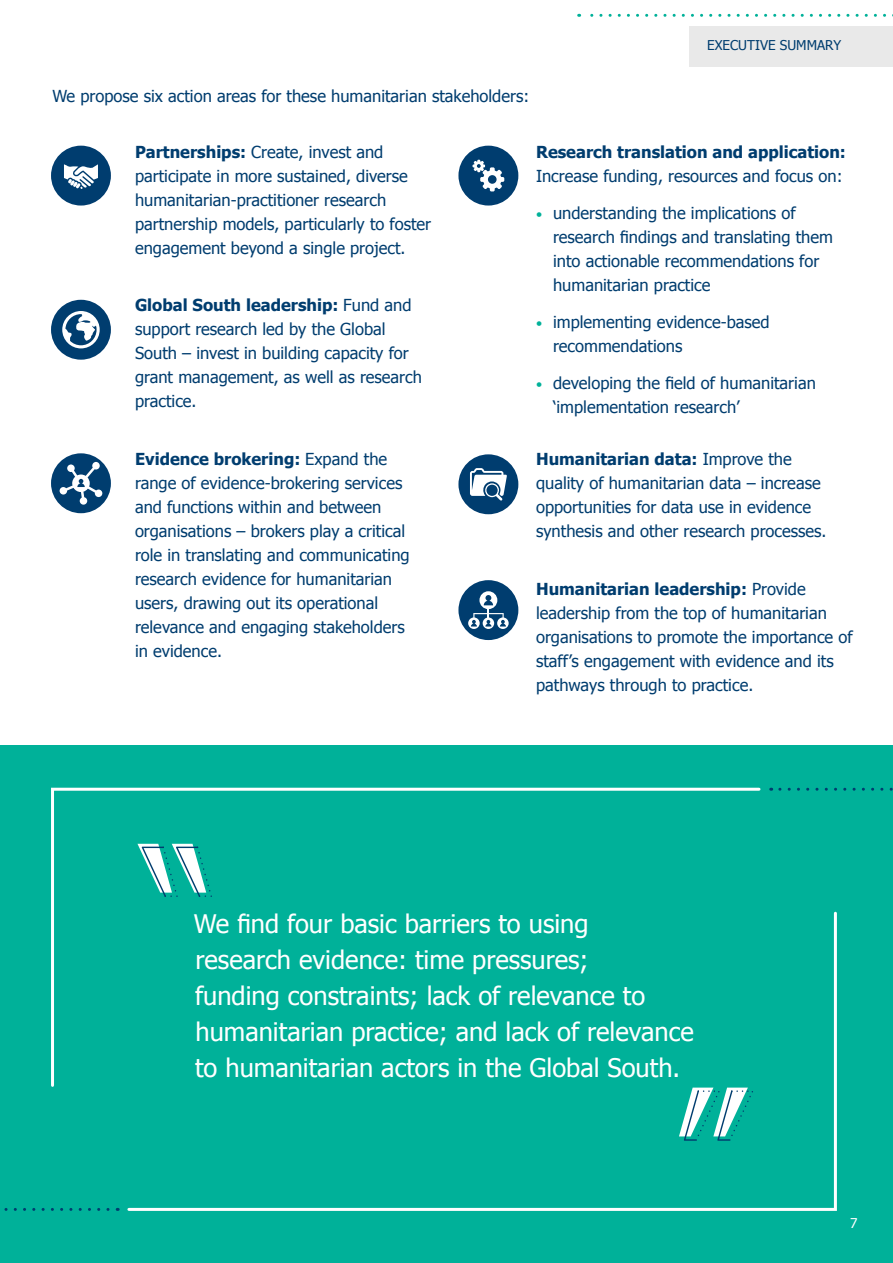
<style>
.page{position:relative;width:893px;height:1263px;background:#fff}
.page>*{position:absolute;margin:0;border:0;box-sizing:border-box;transform-origin:0 0}
.t1{font:25.5px/36px "Tahoma";color:#fff}
.t2{font:16.5px/24px "Tahoma";color:#003d6f}
.t3{font:700 16.5px "Tahoma";color:#003d6f}
.t4{font:13.5px "Tahoma";color:#003d6f}
.t5{font:13.5px "Tahoma";color:#fff}
.s1{font-weight:700}
.s2{font-size:13.5px;color:#00b199}
</style>
<div class="page">
<div style="left:0;top:746px;width:893px;height:517px;background:#00b199"></div>
<div style="left:690px;top:27px;width:203px;height:40px;background:#e9e9e9"></div>
<svg style="left:579px;top:14px;width:306px;height:3px"></svg>
<div style="left:458px;top:580px;width:60px;height:60px;background:#003d6f;border-radius:50%"></div>
<svg style="left:51px;top:787px;width:710px;height:300px"></svg>
<svg style="left:126px;top:910px;width:711px;height:301px"></svg>
<svg style="left:780px;top:788px;width:113px;height:3px"></svg>
<svg style="left:4px;top:1208px;width:104px;height:3px"></svg>
<svg style="left:468px;top:591px;width:41px;height:38px"></svg>
<div style="left:458px;top:454px;width:60px;height:60px;background:#003d6f;border-radius:50%"></div>
<svg style="left:470px;top:468px;width:37px;height:32px"></svg>
<div style="left:51px;top:300px;width:60px;height:60px;background:#003d6f;border-radius:50%"></div>
<div style="left:51px;top:453px;width:60px;height:60px;background:#003d6f;border-radius:50%"></div>
<svg style="left:60px;top:462px;width:42px;height:43px"></svg>
<div style="left:51px;top:146px;width:60px;height:60px;background:#003d6f;border-radius:50%"></div>
<svg style="left:64px;top:164px;width:34px;height:25px"></svg>
<svg style="left:62px;top:311px;width:38px;height:37px"></svg>
<div style="left:458px;top:146px;width:60px;height:60px;background:#003d6f;border-radius:50%"></div>
<svg style="left:472px;top:160px;width:32px;height:31px"></svg>
<p class="t2" style="left:52px;top:83px;width:478px">We propose six action areas for these humanitarian stakeholders:</p>
<p class="t4" style="left:707px;top:36px;width:136px">EXECUTIVE SUMMARY</p>
<p class="t2" style="left:135px;top:139px;width:298px"><span class="s1">Partnerships:</span> Create, invest and participate in more sustained, diverse humanitarian-practitioner research partnership models, particularly to foster engagement beyond a single project.</p>
<p class="t2" style="left:135px;top:292px;width:288px"><span class="s1">Global South leadership:</span> Fund and support research led by the Global<br>South – invest in building capacity for grant management, as well as research practice.</p>
<p class="t2" style="left:135px;top:446px;width:276px"><span class="s1">Evidence brokering:</span> Expand the range of evidence-brokering services and functions within and between organisations – brokers play a critical role in translating and communicating research evidence for humanitarian users, drawing out its operational relevance and engaging stakeholders in evidence.</p>
<p class="t3" style="left:536px;top:141px;width:311px">Research translation and application:</p>
<p class="t2" style="left:536px;top:164px;width:308px">Increase funding, resources and focus on:</p>
<p class="t2" style="left:553px;top:200px;width:281px;text-indent:-17px"><span class="s2">•</span> understanding the implications of research findings and translating them into actionable recommendations for humanitarian practice</p>
<p class="t2" style="left:553px;top:309px;width:218px;text-indent:-17px"><span class="s2">•</span> implementing evidence-based recommendations</p>
<p class="t2" style="left:553px;top:370px;width:264px;text-indent:-17px"><span class="s2">•</span> developing the field of humanitarian ‘implementation research’</p>
<p class="t2" style="left:536px;top:446px;width:292px"><span class="s1">Humanitarian data:</span> Improve the quality of humanitarian data – increase opportunities for data use in evidence synthesis and other research processes.</p>
<p class="t2" style="left:536px;top:576px;width:318px"><span class="s1">Humanitarian leadership:</span> Provide leadership from the top of humanitarian organisations to promote the importance of staff’s engagement with evidence and its pathways through to practice.</p>
<h1 class="t1" style="left:194px;top:904px;width:501px">We find four basic barriers to using<br>research evidence: time pressures;<br>funding constraints; lack of relevance to humanitarian practice; and lack of relevance to humanitarian actors in the Global South.</h1>
<p class="t5" style="left:850px;top:1214px;width:9px">7</p>
</div>
